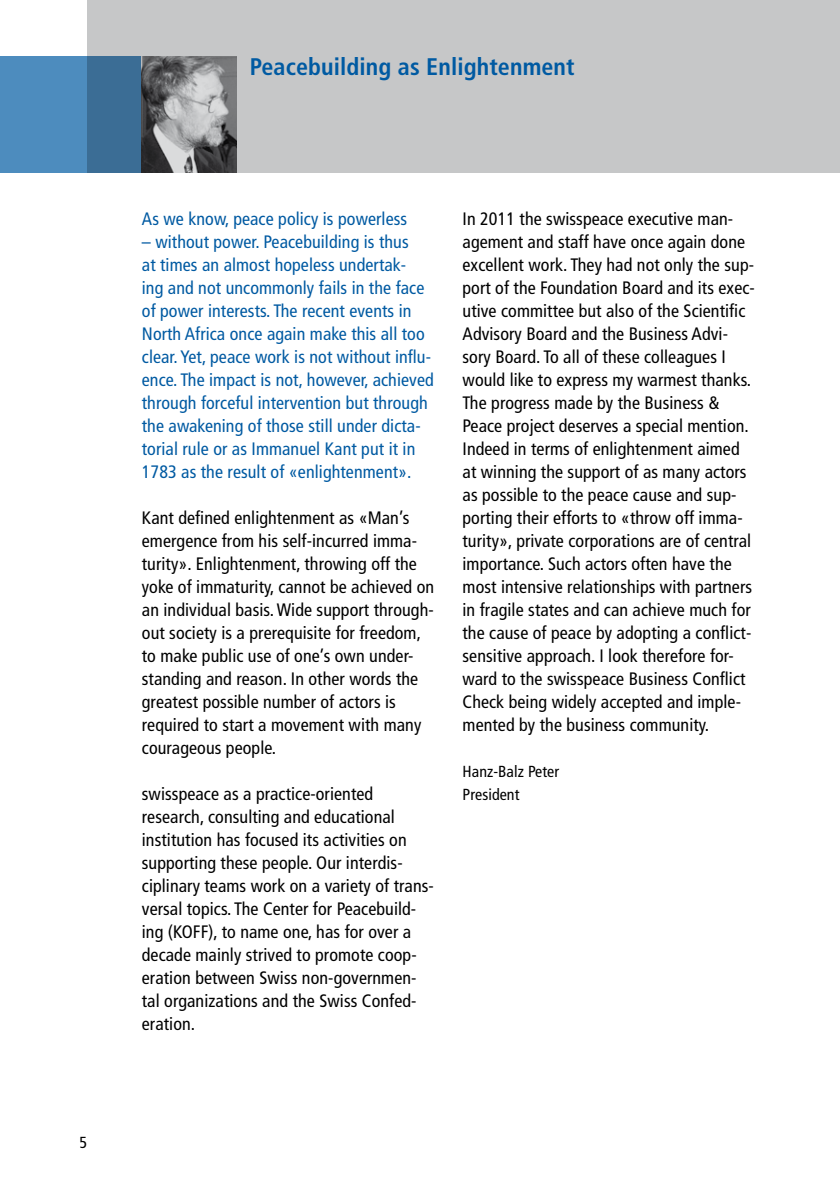
<style>
.page{position:relative;width:840px;height:1191px;background:#fff}
.page>*{position:absolute;margin:0;border:0;box-sizing:border-box;transform-origin:0 0}
.t1{font:700 condensed 24px "Frutiger";letter-spacing:.005em;color:#005aa2}
.t2{font:condensed 18px/23px "Frutiger";letter-spacing:.005em;color:#000}
.t3{font:condensed 18px/23px "Frutiger";letter-spacing:.005em;color:#005aa2}
.t4{font:condensed 16px/23px "Frutiger";letter-spacing:.005em;color:#000}
</style>
<div class="page">
<div style="left:87px;top:0;width:752px;height:173px;background:#c6c7c8"></div>
<svg style="left:1px;top:57px;width:141px;height:116px;background:#467fad"></svg>
<hr style="left:0;top:0;width:1px;height:173px;background:#c6c7c8">
<img style="left:142px;top:57px;width:94px;height:116px">
<p class="t4" style="left:79px;top:1131px;width:9px">5</p>
<h1 class="t1" style="left:249px;top:52px;width:326px">Peacebuilding as Enlightenment</h1>
<p class="t3" style="left:142px;top:207px;width:267px">As we know, peace policy is powerless</p>
<p class="t3" style="left:142px;top:230px;width:293px">– without power. Peacebuilding is thus<br>at times an almost hopeless undertak-<br>ing and not uncommonly fails in the face of power interests. The recent events in North Africa once again make this all too clear. Yet, peace work is not without influ&shy;ence. The impact is not, however, achieved through forceful intervention but through the awakening of those still under dicta&shy;torial rule or as Immanuel Kant put it in 1783 as the result of «enlightenment».</p>
<p class="t2" style="left:142px;top:506px;width:294px">Kant defined enlightenment as «Man’s emergence from his self-incurred imma&shy;turity». Enlightenment, throwing off the yoke of immaturity, cannot be achieved on an individual basis. Wide support through&shy;out society is a prerequisite for freedom, to make public use of one’s own under&shy;standing and reason. In other words the greatest possible number of actors is required to start a movement with many courageous people.</p>
<p class="t2" style="left:142px;top:782px;width:293px">swisspeace as a practice-oriented research, consulting and educational institution has focused its activities on supporting these people. Our interdis&shy;ciplinary teams work on a variety of trans&shy;versal topics. The Center for Peacebuild&shy;ing (KOFF), to name one, has for over a decade mainly strived to promote coop&shy;eration between Swiss non-governmen&shy;tal organizations and the Swiss Confed&shy;eration.</p>
<p class="t2" style="left:462px;top:207px;width:294px">In 2011 the swisspeace executive man&shy;agement and staff have once again done excellent work. They had not only the sup&shy;port of the Foundation Board and its exec&shy;utive committee but also of the Scientific Advisory Board and the Business Advi&shy;sory Board. To all of these colleagues I would like to express my warmest thanks.<br>The progress made by the Business &amp; Peace project deserves a special mention.<br>Indeed in terms of enlightenment aimed at winning the support of as many actors as possible to the peace cause and sup&shy;porting their efforts to «throw off imma&shy;turity», private corporations are of central importance. Such actors often have the most intensive relationships with partners in fragile states and can achieve much for the cause of peace by adopting a conflict&shy;sensitive approach. I look therefore for&shy;ward to the swisspeace Business Conflict Check being widely accepted and imple&shy;mented by the business community.</p>
<p class="t4" style="left:462px;top:760px;width:98px">Hanz-Balz Peter<br>President</p>
</div>
